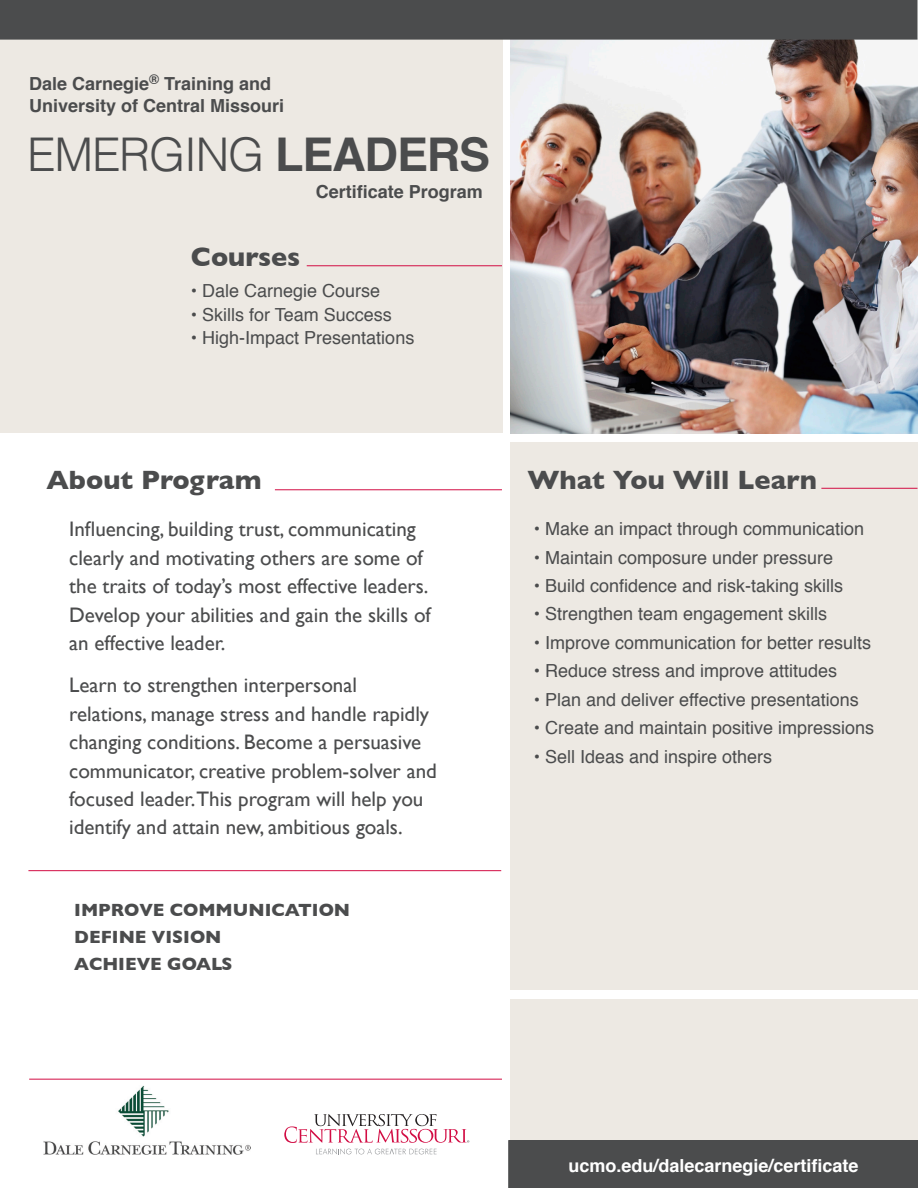
<style>
.page{position:relative;width:918px;height:1188px;background:#fff}
.page>*{position:absolute;margin:0;border:0;box-sizing:border-box;transform-origin:0 0}
.t1{font:300 46.5px "Helvetica";letter-spacing:-.025em;color:#4b4c4d}
.t2{font:700 27px "Gill Sans";color:#4b4c4d}
.t3{font:21px/28.5px "Gill Sans";color:#4b4c4d}
.t4{font:18px "Helvetica";color:#4b4c4d}
.t5{font:700 18px/21.6px "Helvetica";color:#4b4c4d}
.t6{font:700 18px/27px "Gill Sans";color:#4b4c4d}
.t7{font:700 18px "Helvetica";color:#fff}
.s1{font-weight:700}
</style>
<div class="page">
<img style="left:44px;top:1085px;width:206px;height:70px">
<div style="left:510px;top:442px;width:408px;height:547px;background:#ede9e3"></div>
<div style="left:0;top:38px;width:503px;height:395px;background:#ede9e3"></div>
<img style="left:510px;top:40px;width:408px;height:393px">
<div style="left:0;top:0;width:918px;height:40px;background:#4b4c4d"></div>
<hr style="left:307px;top:265px;width:195px;height:1px;background:#d20d44">
<hr style="left:821px;top:488px;width:97px;height:1px;background:#d20d44">
<div style="left:510px;top:999px;width:408px;height:150px;background:#ede9e3"></div>
<hr style="left:275px;top:489px;width:227px;height:1px;background:#d20d44">
<div style="left:508px;top:1140px;width:410px;height:48px;background:#4b4c4d"></div>
<hr style="left:28px;top:870px;width:473px;height:1px;background:#d20d44">
<hr style="left:29px;top:1079px;width:473px;height:1px;background:#d20d44">
<svg style="left:284px;top:1114px;width:185px;height:40px"></svg>
<p class="t5" style="left:29px;top:73px;width:257px">Dale Carnegie<sup>®</sup> Training and<br>University of Central Missouri</p>
<h1 class="t1" style="left:27px;top:118px;width:465px">EMERGING <span class="s1">LEADERS</span></h1>
<p class="t5" style="left:316px;top:181px;width:169px">Certificate Program</p>
<p class="t2" style="left:191px;top:241px;width:111px">Courses</p>
<p class="t4" style="left:191px;top:276px;width:191px">• Dale Carnegie Course</p>
<p class="t4" style="left:191px;top:300px;width:203px">• Skills for Team Success</p>
<p class="t4" style="left:191px;top:324px;width:225px">• High-Impact Presentations</p>
<p class="t2" style="left:46px;top:464px;width:216px">About Program</p>
<p class="t3" style="left:69px;top:514px;width:363px">Influencing, building trust, communicating clearly and motivating others are some of the traits of today’s most effective leaders.<br>Develop your abilities and gain the skills of an effective leader.</p>
<p class="t3" style="left:69px;top:670px;width:369px">Learn to strengthen interpersonal relations, manage stress and handle rapidly changing conditions. Become a persuasive communicator, creative problem-solver and focused leader.This program will help you identify and attain new, ambitious goals.</p>
<p class="t6" style="left:74px;top:897px;width:277px">IMPROVE COMMUNICATION<br>DEFINE VISION<br>ACHIEVE GOALS</p>
<p class="t2" style="left:527px;top:464px;width:291px">What You Will Learn</p>
<p class="t4" style="left:534px;top:515px;width:332px">• Make an impact through communication</p>
<p class="t4" style="left:534px;top:543px;width:301px">• Maintain composure under pressure</p>
<p class="t4" style="left:534px;top:572px;width:311px">• Build confidence and risk-taking skills</p>
<p class="t4" style="left:534px;top:600px;width:295px">• Strengthen team engagement skills</p>
<p class="t4" style="left:534px;top:629px;width:339px">• Improve communication for better results</p>
<p class="t4" style="left:534px;top:657px;width:305px">• Reduce stress and improve attitudes</p>
<p class="t4" style="left:534px;top:686px;width:327px">• Plan and deliver effective presentations</p>
<p class="t4" style="left:534px;top:714px;width:342px">• Create and maintain positive impressions</p>
<p class="t4" style="left:534px;top:743px;width:240px">• Sell Ideas and inspire others</p>
<p class="t7" style="left:568px;top:1151px;width:292px">ucmo.edu/dalecarnegie/certificate</p>
</div>
